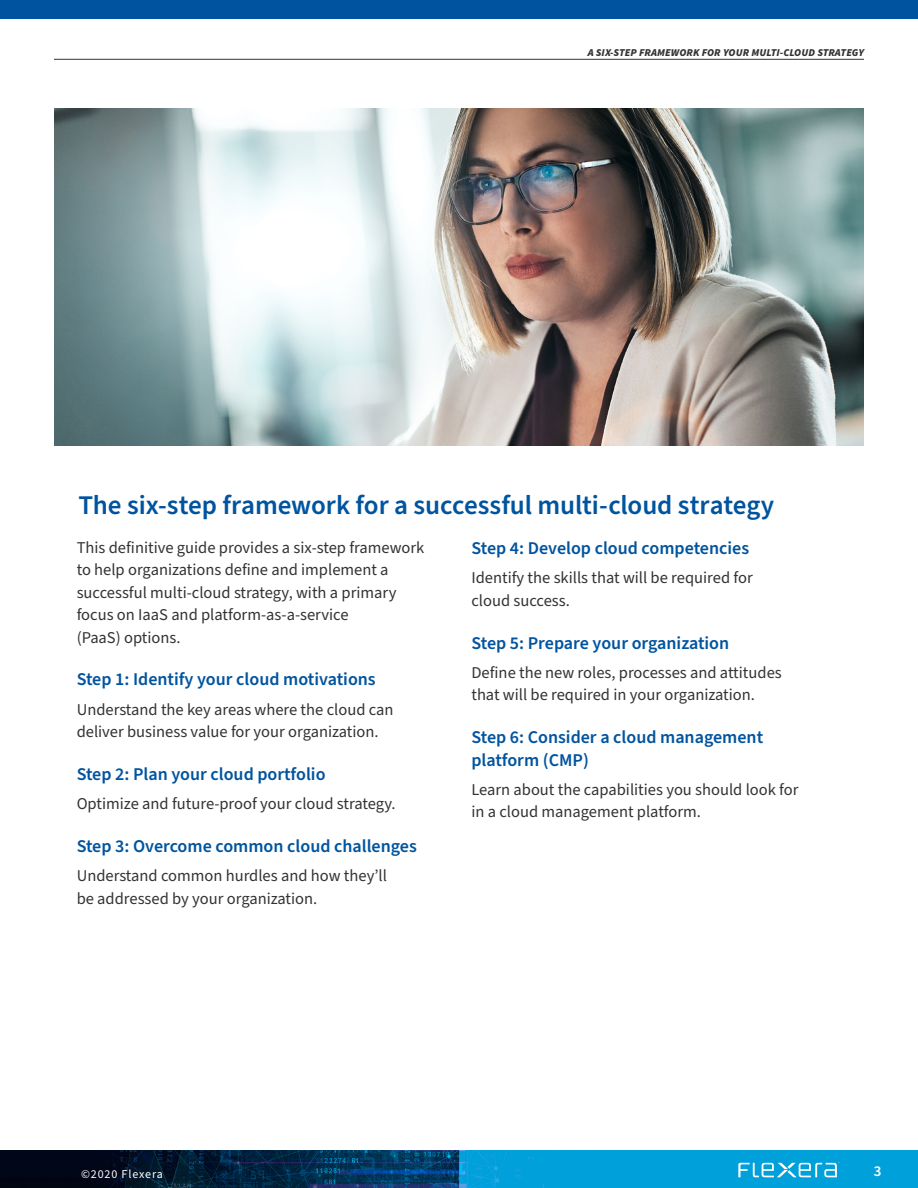
<style>
.page{position:relative;width:918px;height:1188px;background:#fff}
.page>*{position:absolute;margin:0;border:0;box-sizing:border-box;transform-origin:0 0}
.Subhead{font:600 27px "Source Sans Pro";letter-spacing:-.005em;color:#00549f}
.Body{font:600 18px/22.5px "Source Sans Pro";color:#00549f}
.Body-2{font:16.5px/22.5px "Source Sans Pro";color:#333}
.t1{font:600 15px "Source Sans Pro";color:#fff}
.t2{font:12px "Source Sans Pro";letter-spacing:.075em;color:#fff}
.t3{font:italic 900 10.5px "Source Sans Pro";letter-spacing:.01em;color:#333}
</style>
<div class="page">
<div style="left:0;top:0;width:918px;height:19px;background:#00549f"></div>
<img style="left:0;top:1150px;width:918px;height:38px">
<svg style="left:738px;top:1162px;width:102px;height:15px;background:#4abce4"></svg>
<hr style="left:54px;top:59px;width:810px;height:1px;background:#333">
<img style="left:55px;top:108px;width:808px;height:338px">
<p class="t3" style="left:588px;top:45px;width:278px">A SIX-STEP FRAMEWORK FOR YOUR MULTI-CLOUD STRATEGY</p>
<p class="Subhead" style="left:78px;top:487px;width:698px">The six-step framework for a successful multi-cloud strategy</p>
<p class="Body-2" style="left:77px;top:536px;width:349px">This definitive guide provides a six-step framework to help organizations define and implement a successful multi-cloud strategy, with a primary focus on IaaS and platform-as-a-service<br>(PaaS) options.</p>
<p class="Body" style="left:77px;top:669px;width:301px">Step 1: Identify your cloud motivations</p>
<p class="Body-2" style="left:77px;top:698px;width:318px">Understand the key areas where the cloud can deliver business value for your organization.</p>
<p class="Body" style="left:77px;top:763px;width:250px">Step 2: Plan your cloud portfolio</p>
<p class="Body-2" style="left:77px;top:793px;width:321px">Optimize and future-proof your cloud strategy.</p>
<p class="Body" style="left:77px;top:835px;width:342px">Step 3: Overcome common cloud challenges</p>
<p class="Body-2" style="left:77px;top:865px;width:312px">Understand common hurdles and how they’ll be addressed by your organization.</p>
<p class="Body" style="left:471px;top:537px;width:279px">Step 4: Develop cloud competencies</p>
<p class="Body-2" style="left:471px;top:567px;width:283px">Identify the skills that will be required for cloud success.</p>
<p class="Body" style="left:471px;top:632px;width:259px">Step 5: Prepare your organization</p>
<p class="Body-2" style="left:471px;top:662px;width:312px">Define the new roles, processes and attitudes that will be required in your organization.</p>
<p class="Body" style="left:471px;top:726px;width:293px">Step 6: Consider a cloud management platform (CMP)</p>
<p class="Body-2" style="left:471px;top:779px;width:329px">Learn about the capabilities you should look for in a cloud management platform.</p>
<p class="t2" style="left:81px;top:1166px;width:83px">©2020 Flexera</p>
<p class="t1" style="left:874px;top:1161px;width:9px">3</p>
</div>
